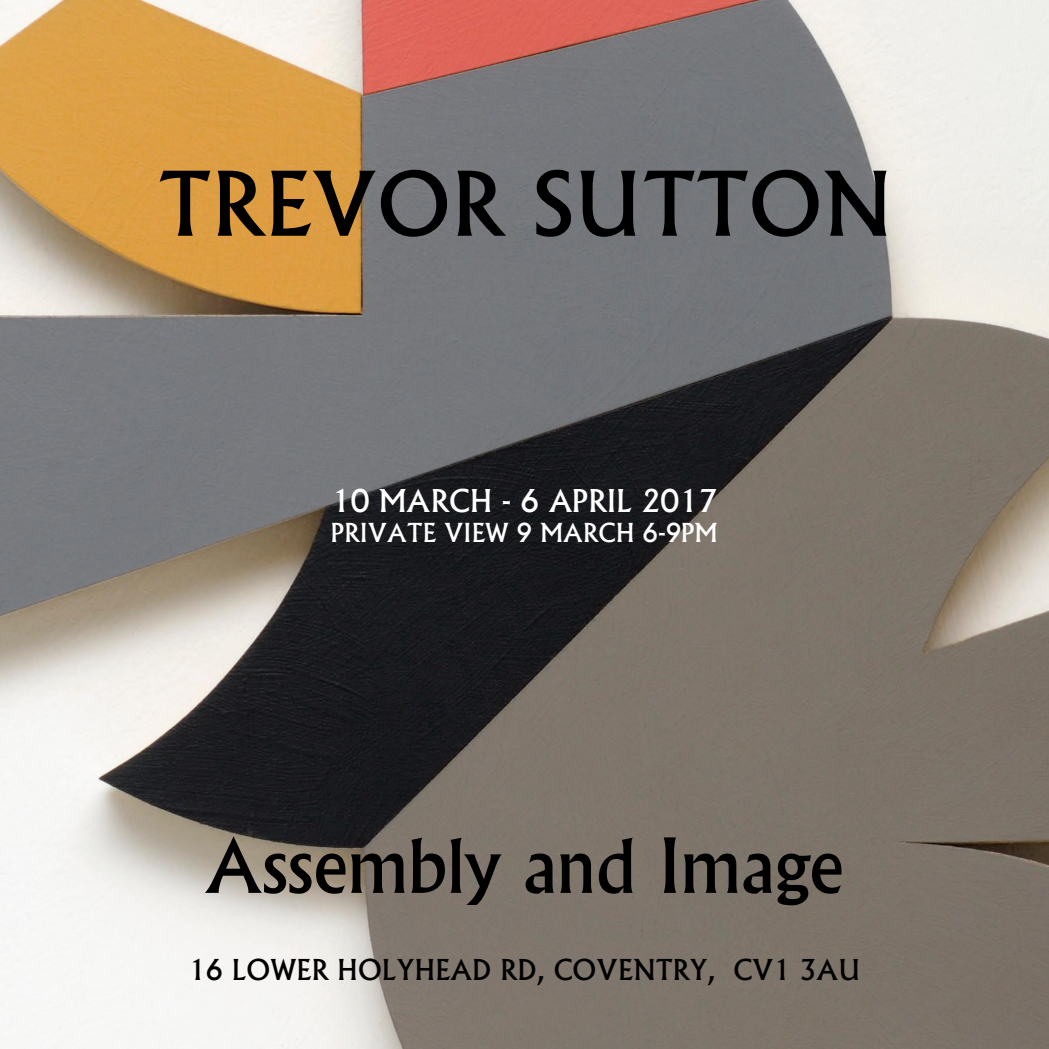
<style>
.page{position:relative;width:1049px;height:1049px;background:#fff}
.page>*{position:absolute;margin:0;border:0;box-sizing:border-box;transform-origin:0 0}
.t1{font:500 85px "Albertus";color:#000}
.t2{font:500 72.5px "Albertus";color:#000}
.t3{font:500 30px "Albertus";color:#fff}
.t4{font:500 27.5px "Albertus";color:#000}
.t5{font:500 25px "Albertus";color:#fff}
</style>
<div class="page">
<img style="left:0;top:0;width:1049px;height:1049px">
<p class="t1" style="left:158px;top:152px;width:735px">TREVOR SUTTON</p>
<p class="t3" style="left:332px;top:482px;width:386px">10 MARCH - 6 APRIL 2017</p>
<p class="t5" style="left:331px;top:517px;width:388px">PRIVATE VIEW 9 MARCH 6-9PM</p>
<p class="t2" style="left:205px;top:821px;width:641px">Assembly and Image</p>
<p class="t4" style="left:189px;top:953px;width:673px">16 LOWER HOLYHEAD RD, COVENTRY, CV1 3AU</p>
</div>
